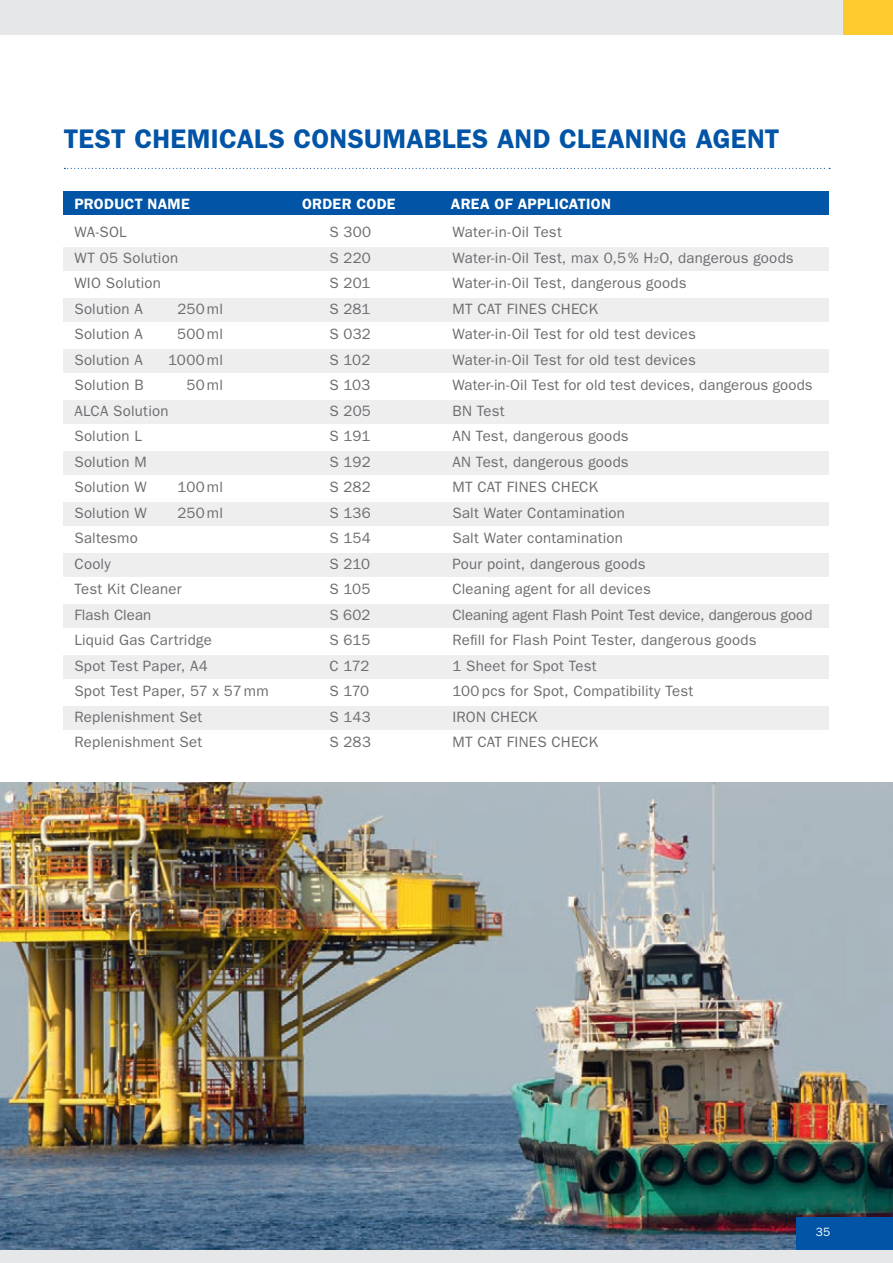
<style>
.page{position:relative;width:893px;height:1263px;background:#fff}
.page>*{position:absolute;margin:0;border:0;box-sizing:border-box;transform-origin:0 0}
.t1{font:600 27px "Franklin Gothic";letter-spacing:.01em;color:#0154a6}
.t2{font:15px "Franklin Gothic";letter-spacing:.01em;color:#6c6d70}
.t3{font:600 15px "Franklin Gothic";letter-spacing:.015em;color:#fff}
.t4{font:12px "Franklin Gothic";color:#fff}
.s1{font-size:8.7px}
</style>
<div class="page">
<img style="left:0;top:782px;width:893px;height:468px">
<div style="left:64px;top:247px;width:765px;height:24px;background:#eeeeef"></div>
<div style="left:64px;top:191px;width:765px;height:24px;background:#0154a6"></div>
<div style="left:64px;top:400px;width:765px;height:24px;background:#eeeeef"></div>
<div style="left:64px;top:502px;width:765px;height:23px;background:#eeeeef"></div>
<div style="left:64px;top:604px;width:765px;height:23px;background:#eeeeef"></div>
<div style="left:64px;top:655px;width:765px;height:23px;background:#eeeeef"></div>
<div style="left:64px;top:706px;width:765px;height:23px;background:#eeeeef"></div>
<div style="left:64px;top:298px;width:765px;height:24px;background:#eeeeef"></div>
<div style="left:64px;top:349px;width:765px;height:24px;background:#eeeeef"></div>
<div style="left:64px;top:451px;width:765px;height:23px;background:#eeeeef"></div>
<div style="left:64px;top:553px;width:765px;height:23px;background:#eeeeef"></div>
<svg style="left:64px;top:168px;width:766px;height:1px"></svg>
<div style="left:797px;top:1217px;width:96px;height:46px;background:#0154a6"></div>
<div style="left:0;top:1250px;width:893px;height:13px;background:#e6e7e9"></div>
<div style="left:0;top:0;width:893px;height:34px;background:#e6e7e9"></div>
<div style="left:844px;top:0;width:49px;height:34px;background:#fecb2f"></div>
<h1 class="t1" style="left:64px;top:123px;width:717px">TEST CHEMICALS CONSUMABLES AND CLEANING AGENT</h1>
<p class="t3" style="left:74px;top:195px;width:117px">PRODUCT NAME</p>
<p class="t3" style="left:302px;top:195px;width:95px">ORDER CODE</p>
<p class="t3" style="left:451px;top:195px;width:162px">AREA OF APPLICATION</p>
<p class="t2" style="left:74px;top:223px;width:54px">WA-SOL</p>
<p class="t2" style="left:329px;top:223px;width:43px">S 300</p>
<p class="t2" style="left:452px;top:223px;width:111px">Water-in-Oil Test</p>
<p class="t2" style="left:74px;top:249px;width:105px">WT 05 Solution</p>
<p class="t2" style="left:329px;top:249px;width:43px">S 220</p>
<p class="t2" style="left:452px;top:249px;width:343px">Water-in-Oil Test, max 0,5 % H<span class="s1">2</span>O, dangerous goods</p>
<p class="t2" style="left:74px;top:274px;width:88px">WIO Solution</p>
<p class="t2" style="left:329px;top:274px;width:43px">S 201</p>
<p class="t2" style="left:452px;top:274px;width:236px">Water-in-Oil Test, dangerous goods</p>
<p class="t2" style="left:74px;top:300px;width:70px">Solution A</p>
<p class="t2" style="left:178px;top:300px;width:47px">250 ml</p>
<p class="t2" style="left:329px;top:300px;width:43px">S 281</p>
<p class="t2" style="left:452px;top:300px;width:147px">MT CAT FINES CHECK</p>
<p class="t2" style="left:74px;top:325px;width:70px">Solution A</p>
<p class="t2" style="left:177px;top:325px;width:47px">500 ml</p>
<p class="t2" style="left:329px;top:325px;width:43px">S 032</p>
<p class="t2" style="left:452px;top:325px;width:245px">Water-in-Oil Test for old test devices</p>
<p class="t2" style="left:74px;top:351px;width:70px">Solution A</p>
<p class="t2" style="left:168px;top:351px;width:56px">1000 ml</p>
<p class="t2" style="left:329px;top:351px;width:43px">S 102</p>
<p class="t2" style="left:452px;top:351px;width:245px">Water-in-Oil Test for old test devices</p>
<p class="t2" style="left:74px;top:376px;width:71px">Solution B</p>
<p class="t2" style="left:186px;top:376px;width:38px">50 ml</p>
<p class="t2" style="left:329px;top:376px;width:43px">S 103</p>
<p class="t2" style="left:452px;top:376px;width:362px">Water-in-Oil Test for old test devices, dangerous goods</p>
<p class="t2" style="left:74px;top:402px;width:96px">ALCA Solution</p>
<p class="t2" style="left:329px;top:402px;width:43px">S 205</p>
<p class="t2" style="left:452px;top:402px;width:54px">BN Test</p>
<p class="t2" style="left:74px;top:427px;width:69px">Solution L</p>
<p class="t2" style="left:329px;top:427px;width:43px">S 191</p>
<p class="t2" style="left:452px;top:427px;width:178px">AN Test, dangerous goods</p>
<p class="t2" style="left:74px;top:453px;width:74px">Solution M</p>
<p class="t2" style="left:329px;top:453px;width:43px">S 192</p>
<p class="t2" style="left:452px;top:453px;width:178px">AN Test, dangerous goods</p>
<p class="t2" style="left:74px;top:478px;width:74px">Solution W</p>
<p class="t2" style="left:178px;top:478px;width:47px">100 ml</p>
<p class="t2" style="left:329px;top:478px;width:43px">S 282</p>
<p class="t2" style="left:452px;top:478px;width:147px">MT CAT FINES CHECK</p>
<p class="t2" style="left:74px;top:504px;width:74px">Solution W</p>
<p class="t2" style="left:178px;top:504px;width:47px">250 ml</p>
<p class="t2" style="left:329px;top:504px;width:43px">S 136</p>
<p class="t2" style="left:452px;top:504px;width:174px">Salt Water Contamination</p>
<p class="t2" style="left:74px;top:529px;width:65px">Saltesmo</p>
<p class="t2" style="left:329px;top:529px;width:43px">S 154</p>
<p class="t2" style="left:452px;top:529px;width:172px">Salt Water contamination</p>
<p class="t2" style="left:74px;top:555px;width:38px">Cooly</p>
<p class="t2" style="left:329px;top:555px;width:42px">S 210</p>
<p class="t2" style="left:452px;top:555px;width:195px">Pour point, dangerous goods</p>
<p class="t2" style="left:74px;top:580px;width:109px">Test Kit Cleaner</p>
<p class="t2" style="left:329px;top:580px;width:43px">S 105</p>
<p class="t2" style="left:452px;top:580px;width:200px">Cleaning agent for all devices</p>
<p class="t2" style="left:74px;top:606px;width:78px">Flash Clean</p>
<p class="t2" style="left:329px;top:606px;width:42px">S 602</p>
<p class="t2" style="left:452px;top:606px;width:361px">Cleaning agent Flash Point Test device, dangerous good</p>
<p class="t2" style="left:74px;top:631px;width:139px">Liquid Gas Cartridge</p>
<p class="t2" style="left:329px;top:631px;width:42px">S 615</p>
<p class="t2" style="left:452px;top:631px;width:306px">Refill for Flash Point Tester, dangerous goods</p>
<p class="t2" style="left:74px;top:657px;width:135px">Spot Test Paper, A4</p>
<p class="t2" style="left:329px;top:657px;width:41px">C 172</p>
<p class="t2" style="left:452px;top:657px;width:146px">1 Sheet for Spot Test</p>
<p class="t2" style="left:74px;top:682px;width:196px">Spot Test Paper, 57 x 57 mm</p>
<p class="t2" style="left:329px;top:682px;width:41px">S 170</p>
<p class="t2" style="left:452px;top:682px;width:242px">100pcs for Spot, Compatibility Test</p>
<p class="t2" style="left:74px;top:708px;width:129px">Replenishment Set</p>
<p class="t2" style="left:329px;top:708px;width:43px">S 143</p>
<p class="t2" style="left:452px;top:708px;width:86px">IRON CHECK</p>
<p class="t2" style="left:74px;top:733px;width:129px">Replenishment Set</p>
<p class="t2" style="left:329px;top:733px;width:43px">S 283</p>
<p class="t2" style="left:452px;top:733px;width:147px">MT CAT FINES CHECK</p>
<p class="t4" style="left:816px;top:1225px;width:16px">35</p>
</div>
